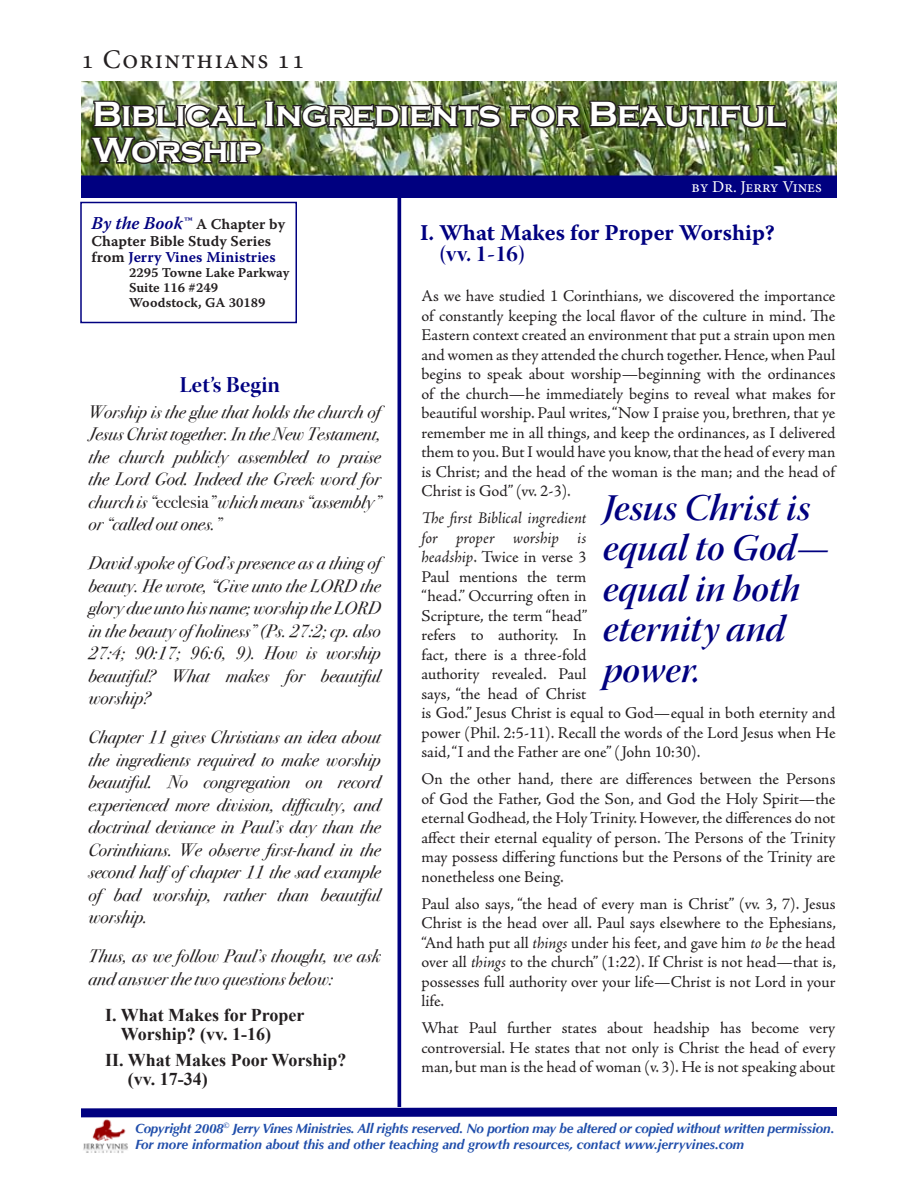
<style>
.page{position:relative;width:918px;height:1188px;background:#fff}
.page>*{position:absolute;margin:0;border:0;box-sizing:border-box;transform-origin:0 0}
.t1{font:37.5px/40.5px "Warnock Pro Semibold It Disp";letter-spacing:.005em;color:#000080}
.t2{font:700 36px/36px "Copperplate Gothic";letter-spacing:-.01em;color:#fff}
.t3{font:27px "Minion Pro";letter-spacing:.05em;color:#231f20}
.t4{font:700 22.5px "Warnock Pro";color:#000080}
.t5{font:22.5px "Warnock Pro Bold Disp";letter-spacing:.005em;color:#000080}
.t6{font:18px/22.5px "Bodoni Svty Two ITCTT Book Ita";color:#231f20;text-align:justify}
.t7{font:700 18px/19.5px "Times New Roman";color:#231f20}
.t8{font:italic 600 18px "Warnock Pro";color:#000080}
.t9{font:16.5px/19.5px "Adobe Jenson Pro";letter-spacing:-.005em;color:#231f20;text-align:justify}
.t10{font:16.5px "Minion Pro";color:#fff}
.t11{font:15px/16.5px "Warnock Pro Semibold Capt";color:#231f20}
.t12{font:italic 700 13.5px/16.2px "Optima";letter-spacing:-.02em;color:#204eab}
.t13{font:13.5px/15px "Warnock Pro Semibold Capt";color:#231f20}
.s1{font-family:"Warnock Pro Semibold Capt";font-weight:400;font-style:normal;font-size:15px;color:#231f20}
.s2{color:#000080}
.s3{font-family:"Bodoni Svty Two ITCTT Book"}
.s4{font-style:italic}
</style>
<div class="page">
<div style="left:80px;top:202px;width:217px;height:121px;border:2px solid #000080"></div>
<img style="left:81px;top:81px;width:756px;height:95px">
<div style="left:81px;top:176px;width:756px;height:22px;background:#000080"></div>
<div style="left:398px;top:192px;width:3px;height:915px;border:3px solid #000080"></div>
<img style="left:83px;top:1122px;width:45px;height:31px">
<svg style="left:81px;top:1102px;width:756px;height:20px"></svg>
<img style="left:89px;top:99px;width:700px;height:67px">
<h3 class="t3" style="left:81px;top:41px;width:225px">1 Corinthians 11</h3>
<h2 class="t2" style="left:93px;top:97px;width:695px">Biblical Ingredients for Beautiful<br>Worship</h2>
<p class="t8" style="left:92px;top:212px;width:195px">By the Book™ <span class="s1">A Chapter by</span></p>
<p class="t11" style="left:92px;top:232px;width:186px">Chapter Bible Study Series from <span class="s2">Jerry Vines Ministries</span></p>
<p class="t13" style="left:129px;top:265px;width:162px">2295 Towne Lake Parkway<br>Suite 116 #249<br>Woodstock, GA 30189</p>
<h3 class="t5" style="left:180px;top:371px;width:102px">Let’s Begin</h3>
<p class="t6" style="left:88px;top:399px;width:294px">Worship is the glue that holds the church of Jesus Christ together. In the New Testament, the church publicly assembled to praise the Lord God. Indeed the Greek word for church is “<span class="s3">ecclesia</span>” which means “assembly” or “called out ones.”</p>
<p class="t6" style="left:88px;top:551px;width:294px">David spoke of God’s presence as a thing of beauty. He wrote, “Give unto the LORD the glory due unto his name; worship the LORD in the beauty of holiness” (Ps. 27:2; cp. also 27:4; 90:17; 96:6, 9). How is worship beautiful? What makes for beautiful worship?</p>
<p class="t6" style="left:88px;top:725px;width:294px">Chapter 11 gives Christians an idea about the ingredients required to make worship beautiful. No congregation on record experienced more division, difficulty, and doctrinal deviance in Paul’s day than the Corinthians. We observe first-hand in the second half of chapter 11 the sad example of bad worship, rather than beautiful worship.</p>
<p class="t6" style="left:88px;top:944px;width:294px">Thus, as we follow Paul’s thought, we ask and answer the two questions below:</p>
<p class="t7" style="left:121px;top:1005px;width:185px;text-indent:-16px">I. What Makes for Proper<br>Worship? (vv. 1-16)</p>
<p class="t7" style="left:128px;top:1050px;width:220px;text-indent:-23px">II. What Makes Poor Worship? (vv. 17-34)</p>
<p class="t10" style="left:692px;top:176px;width:132px">by Dr. Jerry Vines</p>
<h3 class="t4" style="left:420px;top:219px;width:356px">I. What Makes for Proper Worship?</h3>
<h3 class="t5" style="left:439px;top:240px;width:87px">(vv. 1-16)</h3>
<p class="t9" style="left:422px;top:287px;width:416px">As we have studied 1 Corinthians, we discovered the importance of constantly keeping the local flavor of the culture in mind. The Eastern context created an environment that put a strain upon men and women as they attended the church together. Hence, when Paul begins to speak about worship—beginning with the ordinances of the church—he immediately begins to reveal what makes for beautiful worship. Paul writes, “Now I praise you, brethren, that ye remember me in all things, and keep the ordinances, as I delivered them to you. But I would have you know, that the head of every man is Christ; and the head of the woman is the man; and the head of Christ is God” (vv. 2-3).</p>
<p class="t9" style="left:422px;top:509px;width:416px;text-align:left"><span class="s4">The first Biblical ingredient<br>for proper worship is<br>headship</span>. Twice in verse 3<br>Paul mentions the term<br>“head.” Occurring often in<br>Scripture, the term “head”<br>refers to authority. In<br>fact, there is a three-fold<br>authority revealed. Paul<br>says, “the head of Christ<br>is God.” Jesus Christ is equal to God—equal in both eternity and power (Phil. 2:5-11). Recall the words of the Lord Jesus when He said, “I and the Father are one” ( John 10:30).</p>
<p class="t9" style="left:422px;top:770px;width:416px">On the other hand, there are differences between the Persons of God the Father, God the Son, and God the Holy Spirit—the eternal Godhead, the Holy Trinity. However, the differences do not affect their eternal equality of person. The Persons of the Trinity may possess differing functions but the Persons of the Trinity are nonetheless one Being.</p>
<p class="t9" style="left:422px;top:894px;width:416px">Paul also says, “the head of every man is Christ” (vv. 3, 7). Jesus Christ is the head over all. Paul says elsewhere to the Ephesians, “And hath put all <span class="s4">things</span> under his feet, and gave him <span class="s4">to be</span> the head over all <span class="s4">things</span> to the church” (1:22). If Christ is not head—that is, possesses full authority over your life—Christ is not Lord in your life.</p>
<p class="t9" style="left:422px;top:1019px;width:415px">What Paul further states about headship has become very controversial. He states that not only is Christ the head of every man, but man is the head of woman (v. 3). He is not speaking about</p>
<h1 class="t1" style="left:603px;top:486px;width:228px">Jesus Christ is equal to God— equal in both eternity and power.</h1>
<p class="t12" style="left:135px;top:1120px;width:701px">Copyright 2008<sup>©</sup> Jerry Vines Ministries. All rights reserved. No portion may be altered or copied without written permission.<br>For more information about this and other teaching and growth resources, contact www.jerryvines.com</p>
</div>
